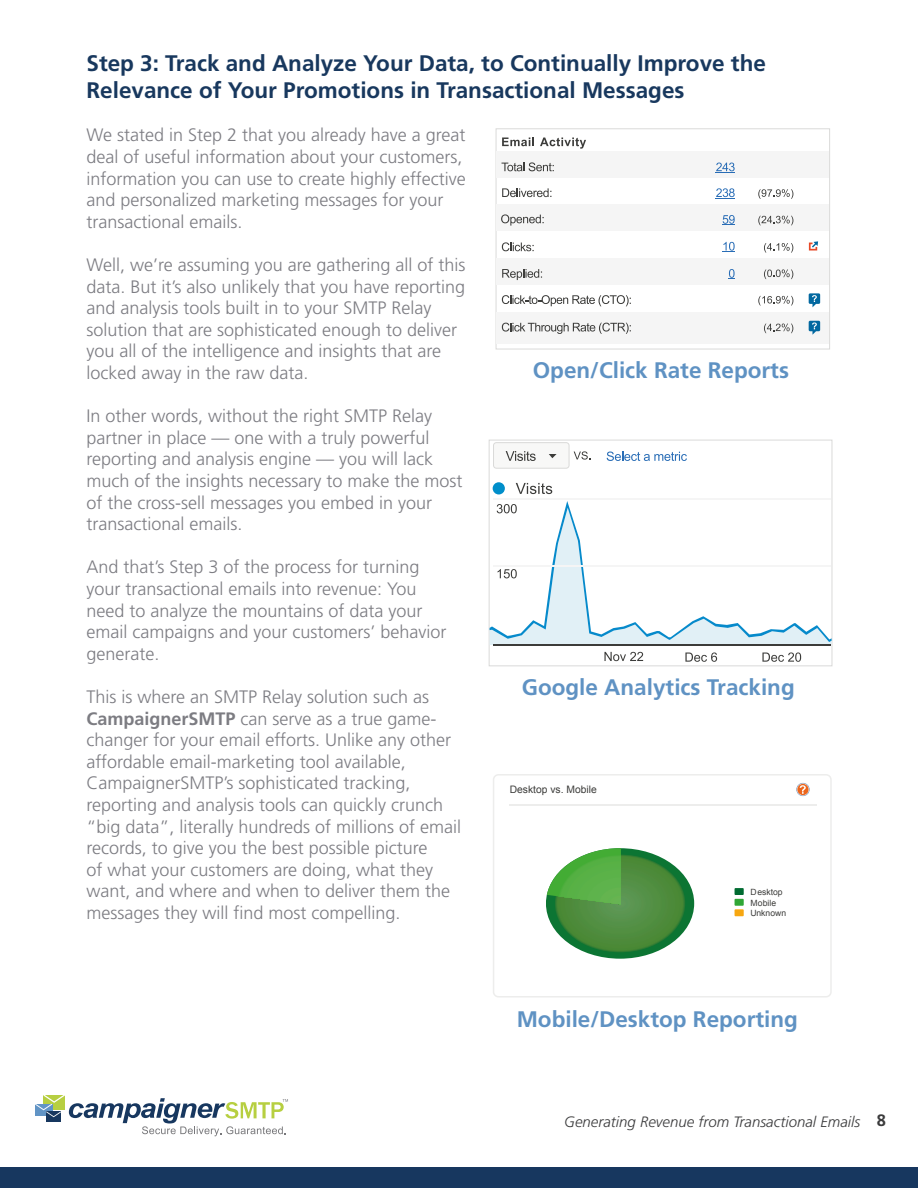
<style>
.page{position:relative;width:918px;height:1188px;background:#fff}
.page>*{position:absolute;margin:0;border:0;box-sizing:border-box;transform-origin:0 0}
.t1{font:700 22.5px/27px "Frutiger";color:#18385e}
.t2{font:700 22.5px "Frutiger";color:#5f92c3}
.t3{font:300 18px/21.6px "Frutiger";color:#7c7c82}
.t4{font:italic 300 15px "Frutiger";color:#3b3b3c}
.t5{font:10.35px "Arial";color:#3c3c3a}
.t6{font:8.55px/10.6px "Arial";color:#3c3c3a}
.s1{font-weight:700}
.s2{font-weight:700;font-style:normal;font-size:16.5px}
</style>
<div class="page">
<div style="left:0;top:1167px;width:918px;height:21px;background:#17375f"></div>
<svg style="left:35px;top:1095px;width:253px;height:41px"></svg>
<div style="left:496px;top:128px;width:334px;height:221px;border:1px solid #dadad9"></div>
<div style="left:497px;top:151px;width:332px;height:27px;background:#f5f5f5"></div>
<div style="left:497px;top:204px;width:332px;height:27px;background:#f5f5f5"></div>
<div style="left:497px;top:258px;width:332px;height:27px;background:#f5f5f5"></div>
<div style="left:497px;top:312px;width:332px;height:31px;background:#f5f5f5"></div>
<svg style="left:502px;top:138px;width:32px;height:8px"></svg>
<svg style="left:540px;top:138px;width:46px;height:11px"></svg>
<svg style="left:502px;top:162px;width:52px;height:9px"></svg>
<svg style="left:716px;top:163px;width:19px;height:10px"></svg>
<svg style="left:716px;top:188px;width:19px;height:11px"></svg>
<svg style="left:758px;top:189px;width:35px;height:10px"></svg>
<svg style="left:758px;top:216px;width:35px;height:9px"></svg>
<svg style="left:764px;top:243px;width:29px;height:10px"></svg>
<svg style="left:764px;top:269px;width:29px;height:10px"></svg>
<svg style="left:758px;top:296px;width:35px;height:10px"></svg>
<svg style="left:764px;top:324px;width:29px;height:9px"></svg>
<svg style="left:722px;top:215px;width:13px;height:10px"></svg>
<svg style="left:722px;top:242px;width:13px;height:10px"></svg>
<svg style="left:728px;top:269px;width:7px;height:10px"></svg>
<svg style="left:502px;top:188px;width:49px;height:9px"></svg>
<svg style="left:501px;top:214px;width:43px;height:12px"></svg>
<svg style="left:502px;top:242px;width:32px;height:9px"></svg>
<svg style="left:502px;top:269px;width:40px;height:11px"></svg>
<svg style="left:502px;top:295px;width:129px;height:11px"></svg>
<svg style="left:502px;top:323px;width:129px;height:11px"></svg>
<svg style="left:809px;top:241px;width:9px;height:10px"></svg>
<svg style="left:809px;top:293px;width:11px;height:14px"></svg>
<svg style="left:809px;top:321px;width:11px;height:14px"></svg>
<div style="left:489px;top:440px;width:343px;height:226px;border:1px solid #dadad9"></div>
<svg style="left:490px;top:501px;width:342px;height:141px"></svg>
<div style="left:494px;top:443px;width:75px;height:25px;background:#f8f8f7;border-radius:3px"></div>
<div style="left:493px;top:442px;width:76px;height:27px;border:1px solid #dadad9;border-radius:3px"></div>
<svg style="left:506px;top:451px;width:30px;height:10px"></svg>
<svg style="left:516px;top:483px;width:36px;height:11px"></svg>
<svg style="left:497px;top:504px;width:20px;height:9px"></svg>
<svg style="left:498px;top:569px;width:19px;height:9px"></svg>
<svg style="left:604px;top:652px;width:39px;height:9px"></svg>
<svg style="left:685px;top:652px;width:32px;height:10px"></svg>
<svg style="left:762px;top:652px;width:39px;height:10px"></svg>
<svg style="left:549px;top:454px;width:8px;height:4px"></svg>
<div style="left:493px;top:482px;width:12px;height:12px;background:#008eca;border-radius:50%"></div>
<svg style="left:574px;top:451px;width:16px;height:9px"></svg>
<svg style="left:607px;top:452px;width:80px;height:9px"></svg>
<hr style="left:494px;top:498px;width:337px;height:2px;background:#f5f5f5">
<hr style="left:494px;top:566px;width:337px;height:1px;background:#f5f5f5">
<hr style="left:494px;top:644px;width:337px;height:2px;background:#3c3c3a">
<div style="left:493px;top:774px;width:339px;height:223px;border:2px solid #ededec;border-radius:5px"></div>
<svg style="left:546px;top:848px;width:148px;height:111px"></svg>
<div style="left:735px;top:888px;width:9px;height:7px;background:#006b31"></div>
<div style="left:735px;top:899px;width:9px;height:7px;background:#30a736"></div>
<div style="left:735px;top:909px;width:9px;height:7px;background:#f7a711"></div>
<svg style="left:796px;top:783px;width:14px;height:13px"></svg>
<svg style="left:797px;top:783px;width:12px;height:13px"></svg>
<svg style="left:797px;top:784px;width:12px;height:11px"></svg>
<svg style="left:800px;top:785px;width:6px;height:9px"></svg>
<hr style="left:510px;top:804px;width:307px;height:2px;background:#ededec">
<p class="t1" style="left:87px;top:50px;width:681px">Step 3: Track and Analyze Your Data, to Continually Improve the<br>Relevance of Your Promotions in Transactional Messages</p>
<p class="t3" style="left:87px;top:125px;width:381px">We stated in Step 2 that you already have a great deal of useful information about your customers, information you can use to create highly effective and personalized marketing messages for your transactional emails.</p>
<p class="t3" style="left:87px;top:254px;width:381px">Well, we’re assuming you are gathering all of this data. But it’s also unlikely that you have reporting and analysis tools built in to your SMTP Relay solution that are sophisticated enough to deliver you all of the intelligence and insights that are locked away in the raw data.</p>
<p class="t3" style="left:87px;top:406px;width:378px">In other words, without the right SMTP Relay partner in place — one with a truly powerful reporting and analysis engine — you will lack much of the insights necessary to make the most of the cross-sell messages you embed in your transactional emails.</p>
<p class="t3" style="left:87px;top:557px;width:362px">And that’s Step 3 of the process for turning your transactional emails into revenue: You need to analyze the mountains of data your email campaigns and your customers’ behavior generate.</p>
<p class="t3" style="left:87px;top:686px;width:376px">This is where an SMTP Relay solution such as <span class="s1">CampaignerSMTP</span> can serve as a true game&shy;changer for your email efforts. Unlike any other affordable email-marketing tool available, CampaignerSMTP’s sophisticated tracking, reporting and analysis tools can quickly crunch “big data”, literally hundreds of millions of email records, to give you the best possible picture<br>of what your customers are doing, what they want, and where and when to deliver them the messages they will find most compelling.</p>
<p class="t2" style="left:533px;top:357px;width:258px">Open/Click Rate Reports</p>
<p class="t2" style="left:522px;top:674px;width:274px">Google Analytics Tracking</p>
<p class="t5" style="left:510px;top:783px;width:89px">Desktop vs. Mobile</p>
<p class="t6" style="left:750px;top:887px;width:37px">Desktop<br>Mobile<br>Unknown</p>
<p class="t2" style="left:517px;top:1006px;width:283px">Mobile/Desktop Reporting</p>
<p class="t4" style="left:564px;top:1113px;width:323px">Generating Revenue from Transactional Emails <span class="s2">8</span></p>
</div>
